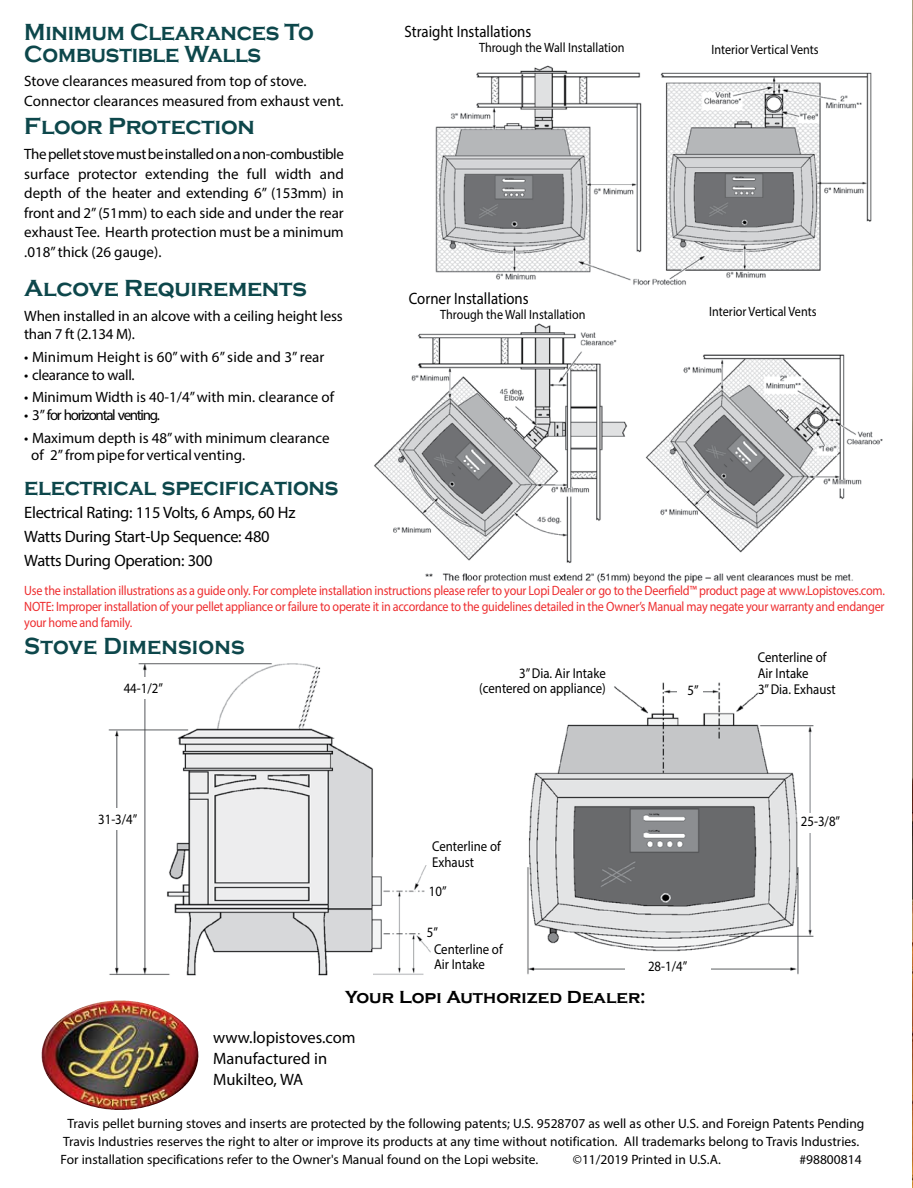
<style>
.page{position:relative;width:913px;height:1188px;background:#fff}
.page>*{position:absolute;margin:0;border:0;box-sizing:border-box;transform-origin:0 0}
.t1{font:700 24px/22.5px "Copperplate Gothic";letter-spacing:-.01em;color:#0d474b;scale:.92 1}
.t2{font:700 24px "Copperplate Gothic";letter-spacing:-.01em;color:#0d474b}
.t3{font:700 24px "Copperplate Gothic";letter-spacing:.01em;color:#0d474b;scale:.92 1}
.t4{font:700 18px "Copperplate Gothic";color:#000}
.t5{font:16.5px/21px "Myriad Pro";letter-spacing:-.01em;color:#000}
.t6{font:16.5px "Myriad Pro";letter-spacing:-.01em;color:#000;scale:.9 1}
.t7{font:15px/19.5px "Myriad Pro";color:#000}
.t8{font:15px "Myriad Pro";letter-spacing:-.085em;color:#000}
.t9{font:15px "Myriad Pro";letter-spacing:-.02em;color:#000}
.t10{font:14.25px/15.8px "Myriad Pro";color:#000;scale:.9 1}
.t11{font:13.5px/18px "Myriad Pro";color:#000}
.t12{font:13.5px/16.2px "Myriad Pro";letter-spacing:-.02em;color:#ee2d2f;text-align:justify;scale:.9 1}
.t13{font:13.5px "Myriad Pro";color:#000;scale:.9 1}
</style>
<div class="page">
<img style="left:108px;top:663px;width:706px;height:313px">
<div style="left:396px;top:850px;width:69px;height:15px;background:#fff"></div>
<div style="left:430px;top:863px;width:31px;height:44px;background:#fff"></div>
<div style="left:427px;top:934px;width:62px;height:11px;background:#fff"></div>
<div style="left:429px;top:966px;width:61px;height:20px;background:#fff"></div>
<div style="left:336px;top:962px;width:37px;height:27px;background:#fff"></div>
<img style="left:374px;top:65px;width:509px;height:518px">
<img style="left:42px;top:1001px;width:80px;height:78px">
<img style="left:912px;top:0;width:1px;height:1188px">
<div style="left:807px;top:813px;width:37px;height:19px;background:#fff"></div>
<div style="left:676px;top:683px;width:26px;height:16px;background:#fff"></div>
<div style="left:656px;top:657px;width:35px;height:22px;background:#fff"></div>
<div style="left:68px;top:809px;width:56px;height:21px;background:#fff"></div>
<div style="left:108px;top:677px;width:57px;height:22px;background:#fff"></div>
<div style="left:520px;top:650px;width:124px;height:32px;background:#fff"></div>
<div style="left:732px;top:657px;width:123px;height:33px;background:#fff"></div>
<div style="left:625px;top:962px;width:86px;height:24px;background:#fff"></div>
<div style="left:427px;top:909px;width:57px;height:28px;background:#fff"></div>
<div style="left:431px;top:943px;width:57px;height:28px;background:#fff"></div>
<div style="left:409px;top:292px;width:135px;height:16px;background:#fff"></div>
<div style="left:709px;top:306px;width:135px;height:16px;background:#fff"></div>
<div style="left:440px;top:309px;width:174px;height:14px;background:#fff"></div>
<h1 class="t1" style="left:24px;top:21px;width:316px">Minimum Clearances To<br>Combustible Walls</h1>
<p class="t7" style="left:24px;top:71px;width:321px">Stove clearances measured from top of stove.<br>Connector clearances measured from exhaust vent.</p>
<h1 class="t2" style="left:24px;top:113px;width:232px">Floor Protection</h1>
<p class="t7" style="left:24px;top:144px;width:321px;text-align:justify">The pellet stove must be installed on a non-combustible surface protector extending the full width and depth of the heater and extending 6” (153mm) in front and 2” (51mm) to each side and under the rear exhaust Tee. Hearth protection must be a minimum .018” thick (26 gauge).</p>
<h1 class="t2" style="left:24px;top:274px;width:284px">Alcove Requirements</h1>
<p class="t7" style="left:24px;top:307px;width:320px;line-height:18px">When installed in an alcove with a ceiling height less than 7 ft (2.134 M).</p>
<p class="t7" style="left:24px;top:347px;width:301px">• Minimum Height is 60”with 6”side and 3”rear</p>
<p class="t9" style="left:24px;top:365px;width:112px">• clearance to wall.</p>
<p class="t7" style="left:24px;top:387px;width:311px">• Minimum Width is 40-1/4” with min. clearance of</p>
<p class="t8" style="left:24px;top:406px;width:137px">• 3” for horizontal venting.</p>
<p class="t7" style="left:31px;top:429px;width:300px;line-height:17.4px;text-indent:-7px">• Maximum depth is 48” with minimum clearance of 2” from pipe for vertical venting.</p>
<p class="t6" style="left:404px;top:21px;width:142px">Straight Installations</p>
<p class="t13" style="left:479px;top:40px;width:163px">Through the Wall Installation</p>
<p class="t13" style="left:711px;top:41px;width:121px">Interior Vertical Vents</p>
<p class="t6" style="left:409px;top:288px;width:135px">Corner Installations</p>
<p class="t13" style="left:440px;top:306px;width:163px">Through the Wall Installation</p>
<p class="t13" style="left:709px;top:303px;width:121px">Interior Vertical Vents</p>
<h1 class="t1" style="left:24px;top:476px;width:343px">electrical specifications</h1>
<p class="t5" style="left:24px;top:500px;width:273px;line-height:24px">Electrical Rating: 115 Volts, 6 Amps, 60 Hz<br>Watts During Start-Up Sequence: 480<br>Watts During Operation: 300</p>
<p class="t12" style="left:24px;top:582px;width:957px">Use the installation illustrations as a guide only. For complete installation instructions please refer to your Lopi Dealer or go to the Deerfield™ product page at www.Lopistoves.com.<br>NOTE: Improper installation of your pellet appliance or failure to operate it in accordance to the guidelines detailed in the Owner’s Manual may negate your warranty and endanger your home and family.</p>
<h1 class="t3" style="left:24px;top:633px;width:241px">Stove Dimensions</h1>
<p class="t10" style="left:479px;top:665px;width:142px;text-align:right">3” Dia. Air Intake (centered on appliance)</p>
<p class="t10" style="left:124px;top:680px;width:45px">44-1/2”</p>
<p class="t10" style="left:687px;top:682px;width:14px">5”</p>
<p class="t10" style="left:98px;top:811px;width:45px">31-3/4”</p>
<p class="t10" style="left:432px;top:838px;width:78px">Centerline of<br>Exhaust</p>
<p class="t10" style="left:429px;top:883px;width:21px">10”</p>
<p class="t10" style="left:427px;top:924px;width:14px">5”</p>
<p class="t10" style="left:434px;top:941px;width:78px">Centerline of<br>Air Intake</p>
<p class="t10" style="left:648px;top:958px;width:45px">28-1/4”</p>
<p class="t4" style="left:345px;top:987px;width:302px">Your Lopi Authorized Dealer:</p>
<p class="t5" style="left:213px;top:1027px;width:144px">www.lopistoves.com<br>Manufactured in<br>Mukilteo, WA</p>
<p class="t10" style="left:758px;top:649px;width:78px">Centerline of<br>Air Intake</p>
<p class="t10" style="left:758px;top:681px;width:88px">3” Dia. Exhaust</p>
<p class="t10" style="left:801px;top:813px;width:45px">25-3/8”</p>
<p class="t11" style="left:61px;top:1114px;width:805px;text-indent:7px">Travis pellet burning stoves and inserts are protected by the following patents; U.S. 9528707 as well as other U.S. and Foreign Patents Pending<br>Travis Industries reserves the right to alter or improve its products at any time without notification. All trademarks belong to Travis Industries.<br>For installation specifications refer to the Owner's Manual found on the Lopi website.</p>
<p class="t11" style="left:573px;top:1150px;width:149px">©11/2019 Printed in U.S.A.</p>
<p class="t11" style="left:799px;top:1150px;width:64px">#98800814</p>
</div>
